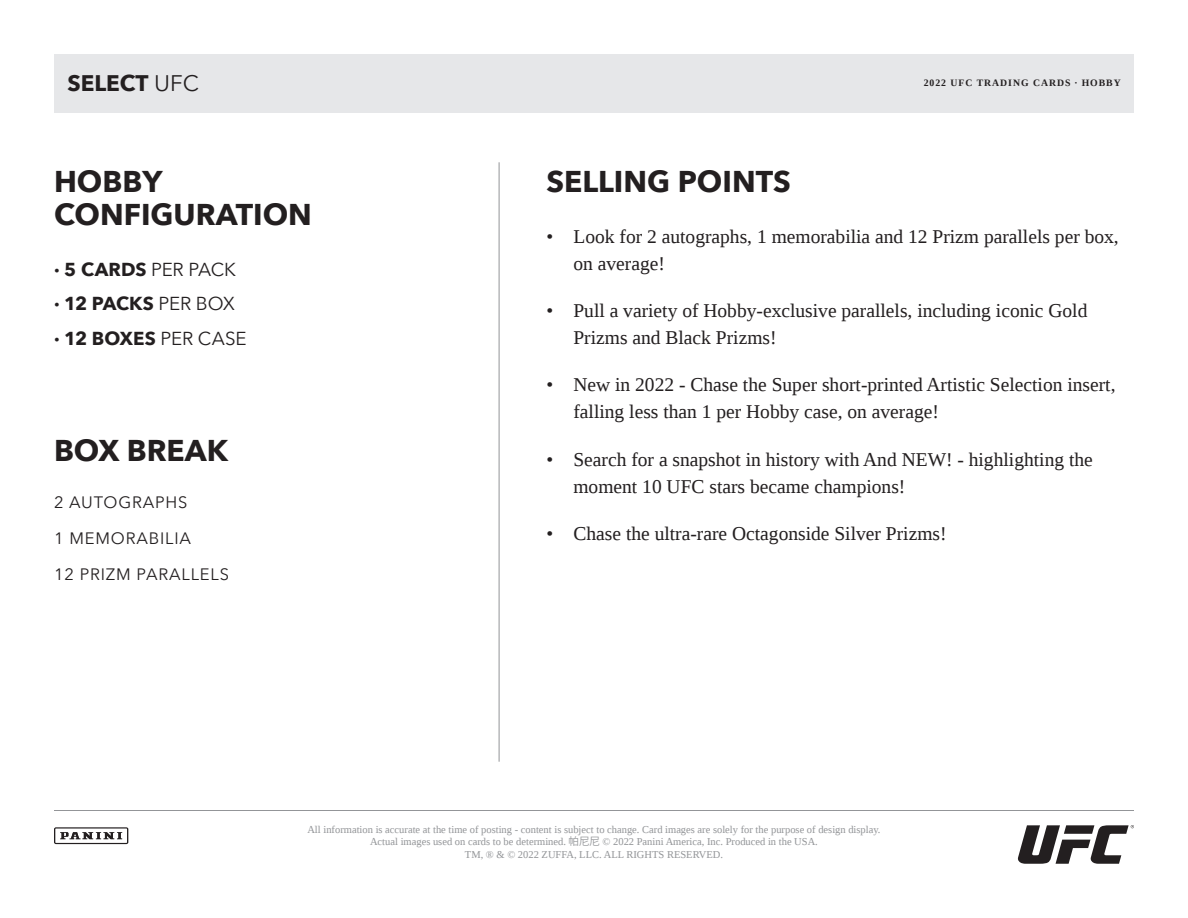
<style>
.page{position:relative;width:1188px;height:918px;background:#fff}
.page>*{position:absolute;margin:0;border:0;box-sizing:border-box;transform-origin:0 0}
.t1{font:700 30px "Avenir Next";color:#231f20}
.t2{font:700 22.5px "Avenir Next";color:#231f20}
.t3{font:19.5px/27px "Liberation Serif";color:#231f20}
.t4{font:700 18.75px "Avenir Next";color:#231f20}
.t5{font:16.5px "Avenir Next";letter-spacing:.05em;color:#231f20}
.t6{font:10.5px/12.6px "Liberation Serif";color:#939598;text-align:center}
.t7{font:700 9.75px "Liberation Serif";letter-spacing:.1em;color:#231f20}
.s1{font-weight:400}
.s2{font-family:"Koz Go Pr 6 N"}
</style>
<div class="page">
<hr style="left:54px;top:810px;width:1080px;height:1px;background:#939598">
<svg style="left:54px;top:827px;width:74px;height:17px"></svg>
<svg style="left:1018px;top:825px;width:116px;height:39px"></svg>
<hr style="left:499px;top:162px;width:1px;height:600px;background:#939598">
<div style="left:54px;top:54px;width:1080px;height:58px;background:#e6e7e9"></div>
<p class="t2" style="left:68px;top:64px;width:133px">SELECT <span class="s1">UFC</span></p>
<p class="t7" style="left:924px;top:77px;width:199px">2022 UFC TRADING CARDS · HOBBY</p>
<p class="t1" style="left:54px;top:156px;width:110px">HOBBY</p>
<p class="t1" style="left:546px;top:156px;width:246px">SELLING POINTS</p>
<p class="t1" style="left:54px;top:189px;width:259px">CONFIGURATION</p>
<p class="t4" style="left:54px;top:253px;width:183px">· 5 CARDS <span class="s1">PER PACK</span></p>
<p class="t4" style="left:54px;top:287px;width:183px">· 12 PACKS <span class="s1">PER BOX</span></p>
<p class="t4" style="left:54px;top:322px;width:194px">· 12 BOXES <span class="s1">PER CASE</span></p>
<p class="t3" style="left:573px;top:223px;width:547px;text-indent:-27px">• Look for 2 autographs, 1 memorabilia and 12 Prizm parallels per box, on average!</p>
<p class="t3" style="left:573px;top:297px;width:515px;text-indent:-27px">• Pull a variety of Hobby-exclusive parallels, including iconic Gold<br>Prizms and Black Prizms!</p>
<p class="t3" style="left:573px;top:371px;width:544px;text-indent:-27px">• New in 2022 - Chase the Super short-printed Artistic Selection insert, falling less than 1 per Hobby case, on average!</p>
<p class="t3" style="left:573px;top:445px;width:521px;text-indent:-27px">• Search for a snapshot in history with And NEW! - highlighting the moment 10 UFC stars became champions!</p>
<p class="t3" style="left:546px;top:520px;width:402px">• Chase the ultra-rare Octagonside Silver Prizms!</p>
<p class="t1" style="left:54px;top:425px;width:176px">BOX BREAK</p>
<p class="t5" style="left:54px;top:492px;width:135px">2 AUTOGRAPHS</p>
<p class="t5" style="left:54px;top:528px;width:139px">1 MEMORABILIA</p>
<p class="t5" style="left:54px;top:564px;width:177px">12 PRIZM PARALLELS</p>
<p class="t6" style="left:307px;top:823px;width:575px">All information is accurate at the time of posting - content is subject to change. Card images are solely for the purpose of design display.<br>Actual images used on cards to be determined. <span class="s2">帕尼尼</span> © 2022 Panini America, Inc. Produced in the USA.<br>TM, ® &amp; © 2022 ZUFFA, LLC. ALL RIGHTS RESERVED.</p>
</div>
